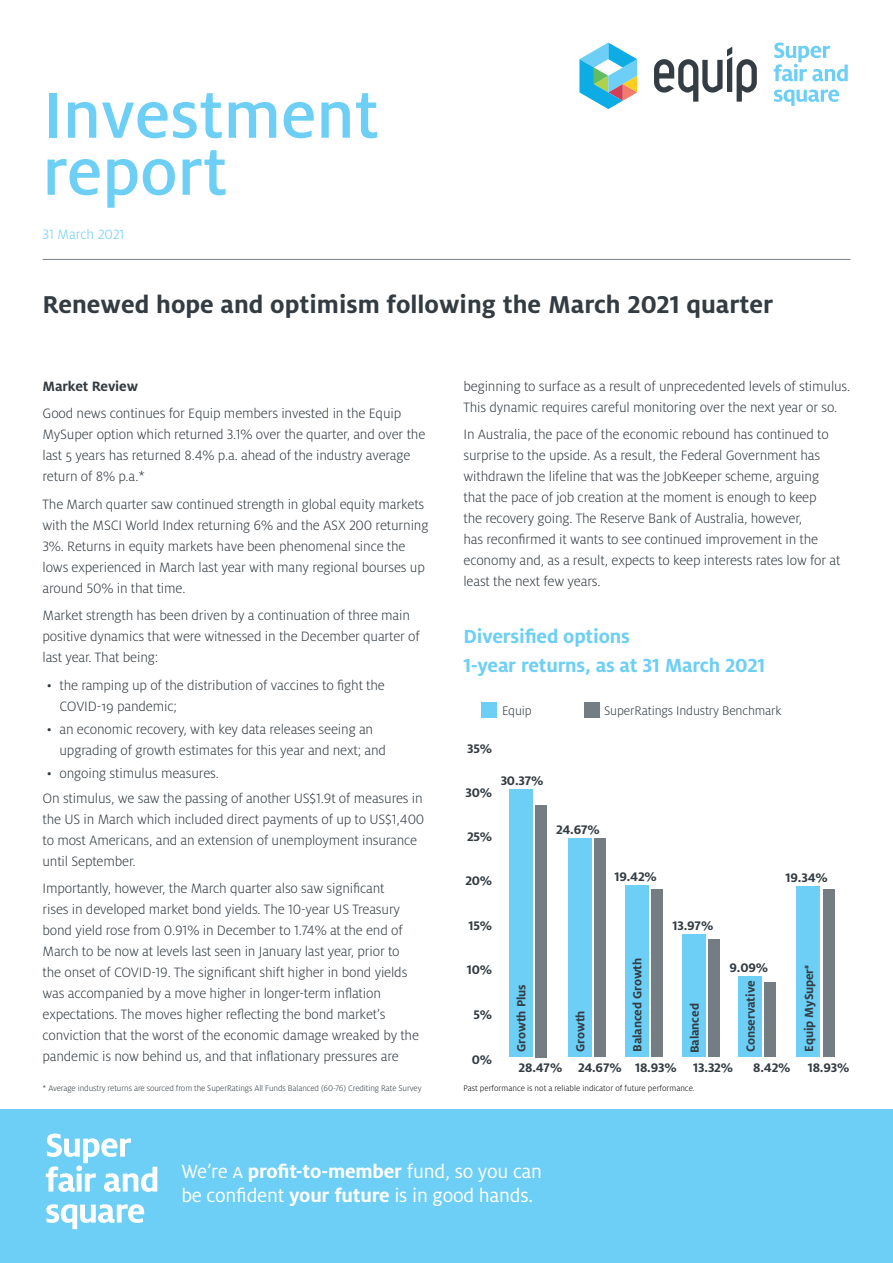
<style>
.page{position:relative;width:893px;height:1263px;background:#fff}
.page>*{position:absolute;margin:0;border:0;box-sizing:border-box;transform-origin:0 0}
.t1{font:500 72px/57px "Milo OT";color:#6dcff6}
.t2{font:700 27px "Milo OT";color:#333c42}
.t3{font:21px/24px "Milo OT";letter-spacing:-.01em;color:#fff}
.t4{font:700 21px/28.8px "Milo OT";letter-spacing:-.01em;color:#6dcff6}
.t5{font:300 15px/21px "Milo OT";letter-spacing:-.01em;color:#333c42}
.t6{font:700 15px "Milo OT";letter-spacing:-.01em;color:#333c42}
.t7{font:300 15px "Milo OT";color:#6dcff6}
.t8{font:700 13.8px "Milo OT";letter-spacing:-.01em;color:#333c42}
.t9{font:300 13.8px "Milo OT";letter-spacing:-.01em;color:#333c42}
.t10{font:700 13.05px "Milo OT";letter-spacing:-.01em;color:#333c42}
.t11{font:300 9px "Milo OT";letter-spacing:-.01em;color:#333c42}
.t12{font:300 9px "Milo OT";color:#000}
.s1{font-weight:700}
</style>
<div class="page">
<svg style="left:774px;top:43px;width:74px;height:38px"></svg>
<svg style="left:774px;top:90px;width:65px;height:16px"></svg>
<svg style="left:654px;top:47px;width:103px;height:55px"></svg>
<svg style="left:579px;top:43px;width:58px;height:66px"></svg>
<div style="left:0;top:1109px;width:893px;height:154px;background:#6dcff6"></div>
<svg style="left:46px;top:1133px;width:111px;height:59px"></svg>
<svg style="left:46px;top:1204px;width:98px;height:25px"></svg>
<hr style="left:43px;top:259px;width:807px;height:1px;background:#747d84">
<div style="left:482px;top:702px;width:15px;height:16px;background:#6dcff6"></div>
<div style="left:584px;top:702px;width:15px;height:16px;background:#747d84"></div>
<div style="left:535px;top:805px;width:12px;height:252px;background:#747d84"></div>
<div style="left:509px;top:788px;width:24px;height:269px;background:#6dcff6"></div>
<div style="left:501px;top:774px;width:43px;height:15px;background:#fff"></div>
<div style="left:594px;top:839px;width:12px;height:218px;background:#747d84"></div>
<div style="left:568px;top:839px;width:23px;height:218px;background:#6dcff6"></div>
<div style="left:651px;top:889px;width:12px;height:168px;background:#747d84"></div>
<div style="left:625px;top:885px;width:24px;height:172px;background:#6dcff6"></div>
<div style="left:708px;top:939px;width:12px;height:118px;background:#747d84"></div>
<div style="left:682px;top:933px;width:24px;height:124px;background:#6dcff6"></div>
<div style="left:764px;top:982px;width:12px;height:75px;background:#747d84"></div>
<div style="left:738px;top:976px;width:24px;height:81px;background:#6dcff6"></div>
<div style="left:823px;top:889px;width:11px;height:168px;background:#747d84"></div>
<div style="left:796px;top:886px;width:24px;height:171px;background:#6dcff6"></div>
<h1 class="t1" style="left:43px;top:87px;width:338px">Investment report</h1>
<p class="t7" style="left:43px;top:226px;width:83px">31 March 2021</p>
<h2 class="t2" style="left:43px;top:289px;width:732px">Renewed hope and optimism following the March 2021 quarter</h2>
<p class="t6" style="left:43px;top:378px;width:97px">Market Review</p>
<p class="t5" style="left:43px;top:403px;width:384px">Good news continues for Equip members invested in the Equip MySuper option which returned 3.1% over the quarter, and over the last 5 years has returned 8.4% p.a. ahead of the industry average return of 8% p.a.*</p>
<p class="t5" style="left:43px;top:494px;width:387px">The March quarter saw continued strength in global equity markets with the MSCI World Index returning 6% and the ASX 200 returning 3%. Returns in equity markets have been phenomenal since the lows experienced in March last year with many regional bourses up around 50% in that time.</p>
<p class="t5" style="left:43px;top:605px;width:379px">Market strength has been driven by a continuation of three main positive dynamics that were witnessed in the December quarter of last year. That being:</p>
<p class="t5" style="left:60px;top:674px;width:327px;text-indent:-13px">• the ramping up of the distribution of vaccines to fight the<br>COVID-19 pandemic;</p>
<p class="t5" style="left:60px;top:719px;width:328px;text-indent:-13px">• an economic recovery, with key data releases seeing an upgrading of growth estimates for this year and next; and</p>
<p class="t5" style="left:43px;top:761px;width:382px;line-height:25.2px">• ongoing stimulus measures.<br>On stimulus, we saw the passing of another US$1.9t of measures in</p>
<p class="t5" style="left:43px;top:809px;width:383px">the US in March which included direct payments of up to US$1,400 to most Americans, and an extension of unemployment insurance until September.</p>
<p class="t5" style="left:43px;top:878px;width:378px">Importantly, however, the March quarter also saw significant<br>rises in developed market bond yields. The 10-year US Treasury bond yield rose from 0.91% in December to 1.74% at the end of March to be now at levels last seen in January last year, prior to the onset of COVID-19. The significant shift higher in bond yields was accompanied by a move higher in longer-term inflation expectations. The moves higher reflecting the bond market’s conviction that the worst of the economic damage wreaked by the pandemic is now behind us, and that inflationary pressures are</p>
<p class="t11" style="left:43px;top:1083px;width:381px">* Average industry returns are sourced from the SuperRatings All Funds Balanced (60-76) Crediting Rate Survey</p>
<p class="t5" style="left:463px;top:376px;width:388px">beginning to surface as a result of unprecedented levels of stimulus.<br>This dynamic requires careful monitoring over the next year or so.</p>
<p class="t5" style="left:463px;top:424px;width:378px">In Australia, the pace of the economic rebound has continued to surprise to the upside. As a result, the Federal Government has withdrawn the lifeline that was the JobKeeper scheme, arguing that the pace of job creation at the moment is enough to keep<br>the recovery going. The Reserve Bank of Australia, however,<br>has reconfirmed it wants to see continued improvement in the economy and, as a result, expects to keep interests rates low for at least the next few years.</p>
<h3 class="t4" style="left:463px;top:622px;width:303px">Diversified options<br>1-year returns, as at 31 March 2021</h3>
<p class="t9" style="left:502px;top:704px;width:31px">Equip</p>
<p class="t9" style="left:604px;top:704px;width:179px">SuperRatings Industry Benchmark</p>
<p class="t8" style="left:467px;top:741px;width:26px">35%</p>
<p class="t8" style="left:466px;top:785px;width:28px">30%</p>
<p class="t8" style="left:467px;top:829px;width:27px">25%</p>
<p class="t8" style="left:465px;top:873px;width:28px">20%</p>
<p class="t8" style="left:469px;top:917px;width:25px">15%</p>
<p class="t8" style="left:467px;top:962px;width:27px">10%</p>
<p class="t8" style="left:474px;top:1006px;width:20px">5%</p>
<p class="t8" style="left:472px;top:1052px;width:22px">0%</p>
<p class="t8" style="left:501px;top:773px;width:44px">30.37%</p>
<p class="t8" style="left:556px;top:822px;width:45px">24.67%</p>
<p class="t8" style="left:614px;top:869px;width:44px">19.42%</p>
<p class="t10" style="left:514px;top:1052px;width:69px;rotate:-90deg">Growth Plus</p>
<p class="t10" style="left:573px;top:1052px;width:43px;rotate:-90deg">Growth</p>
<p class="t10" style="left:630px;top:1052px;width:96px;rotate:-90deg">Balanced Growth</p>
<p class="t8" style="left:673px;top:917px;width:42px">13.97%</p>
<p class="t10" style="left:687px;top:1053px;width:51px;rotate:-90deg">Balanced</p>
<p class="t8" style="left:730px;top:960px;width:40px">9.09%</p>
<p class="t10" style="left:743px;top:1052px;width:73px;rotate:-90deg">Conservative</p>
<p class="t8" style="left:785px;top:870px;width:44px">19.34%</p>
<p class="t10" style="left:802px;top:1052px;width:88px;rotate:-90deg">Equip MySuper<sup>#</sup></p>
<p class="t8" style="left:519px;top:1059px;width:45px">28.47%</p>
<p class="t8" style="left:578px;top:1059px;width:45px">24.67%</p>
<p class="t8" style="left:635px;top:1059px;width:43px">18.93%</p>
<p class="t8" style="left:693px;top:1059px;width:41px">13.32%</p>
<p class="t8" style="left:753px;top:1059px;width:39px">8.42%</p>
<p class="t8" style="left:808px;top:1059px;width:43px">18.93%</p>
<p class="t12" style="left:463px;top:1083px;width:233px">Past performance is not a reliable indicator of future performance.</p>
<h3 class="t3" style="left:181px;top:1159px;width:362px">We’re A <span class="s1">profit-to-member</span> fund, so you can be confident <span class="s1">your future</span> is in good hands.</h3>
</div>
